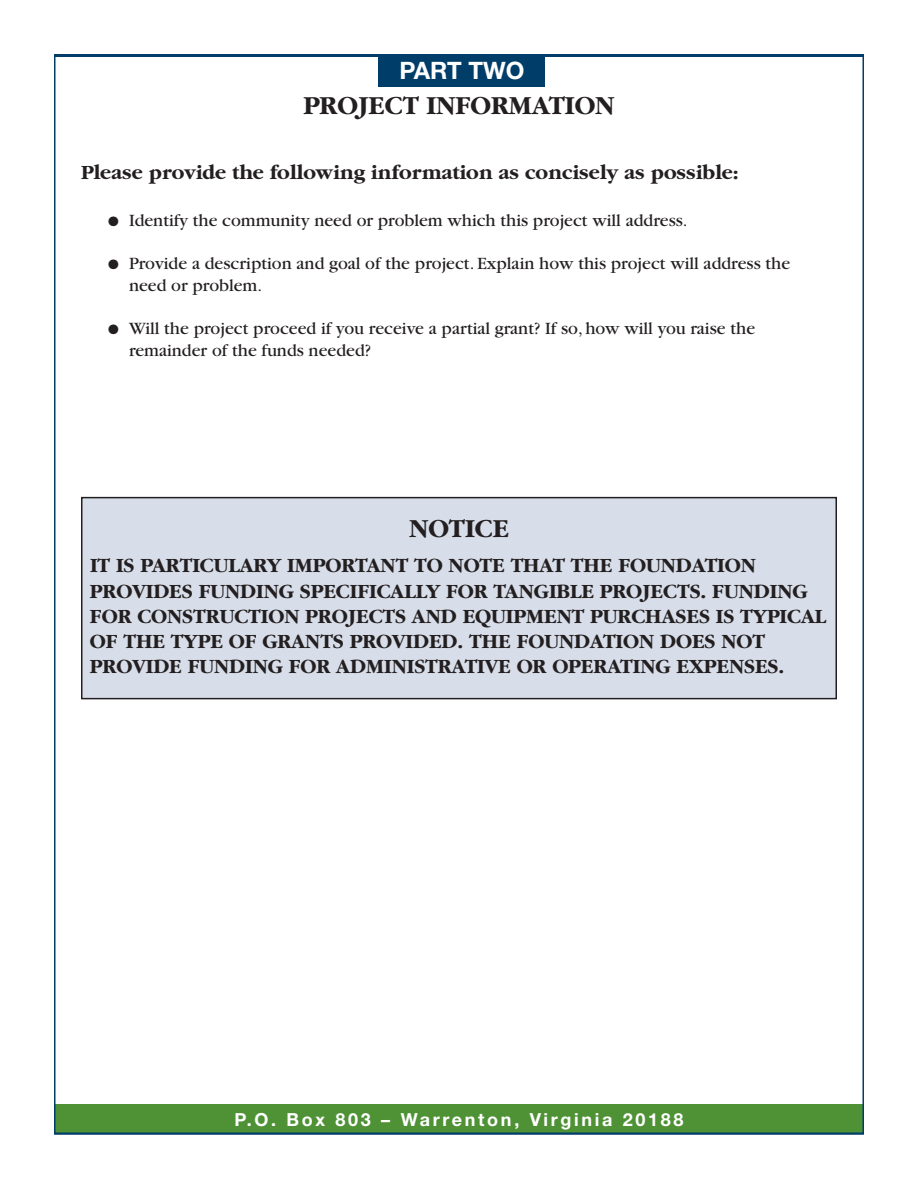
<style>
.page{position:relative;width:918px;height:1188px;background:#fff}
.page>*{position:absolute;margin:0;border:0;box-sizing:border-box;transform-origin:0 0}
.t1{font:700 27px "Garamond";color:#231f20}
.t2{font:700 24px "Helvetica Neue";color:#fff}
.t3{font:700 21px/25.2px "Garamond";color:#231f20}
.t4{font:18px/21.6px "Garamond";color:#231f20}
.t5{font:700 18px "Helvetica Neue";letter-spacing:.15em;color:#fff}
</style>
<div class="page">
<div style="left:379px;top:55px;width:166px;height:32px;background:#003e69"></div>
<hr style="left:54px;top:1133px;width:810px;height:2px;background:#003e69">
<div style="left:82px;top:498px;width:754px;height:201px;background:#d8dee9"></div>
<div style="left:81px;top:497px;width:756px;height:202px;border:2px solid #231f20"></div>
<div style="left:54px;top:1105px;width:810px;height:29px;background:#4f9236"></div>
<p class="t2" style="left:400px;top:62px;width:126px">PART TWO</p>
<p class="t1" style="left:303px;top:89px;width:313px">PROJECT INFORMATION</p>
<p class="t3" style="left:81px;top:159px;width:659px">Please provide the following information as concisely as possible:</p>
<p class="t4" style="left:108px;top:211px;width:581px">● Identify the community need or problem which this project will address.</p>
<p class="t4" style="left:129px;top:255px;width:663px;text-indent:-21px">● Provide a description and goal of the project. Explain how this project will address the need or problem.</p>
<p class="t4" style="left:129px;top:319px;width:628px;text-indent:-21px">● Will the project proceed if you receive a partial grant? If so, how will you raise the remainder of the funds needed?</p>
<p class="t1" style="left:409px;top:512px;width:101px">NOTICE</p>
<p class="t3" style="left:90px;top:553px;width:738px">IT IS PARTICULARY IMPORTANT TO NOTE THAT THE FOUNDATION PROVIDES FUNDING SPECIFICALLY FOR TANGIBLE PROJECTS. FUNDING FOR CONSTRUCTION PROJECTS AND EQUIPMENT PURCHASES IS TYPICAL OF THE TYPE OF GRANTS PROVIDED. THE FOUNDATION DOES NOT PROVIDE FUNDING FOR ADMINISTRATIVE OR OPERATING EXPENSES.</p>
<p class="t5" style="left:234px;top:1113px;width:451px">P.O. Box 803 – Warrenton, Virginia 20188</p>
</div>
